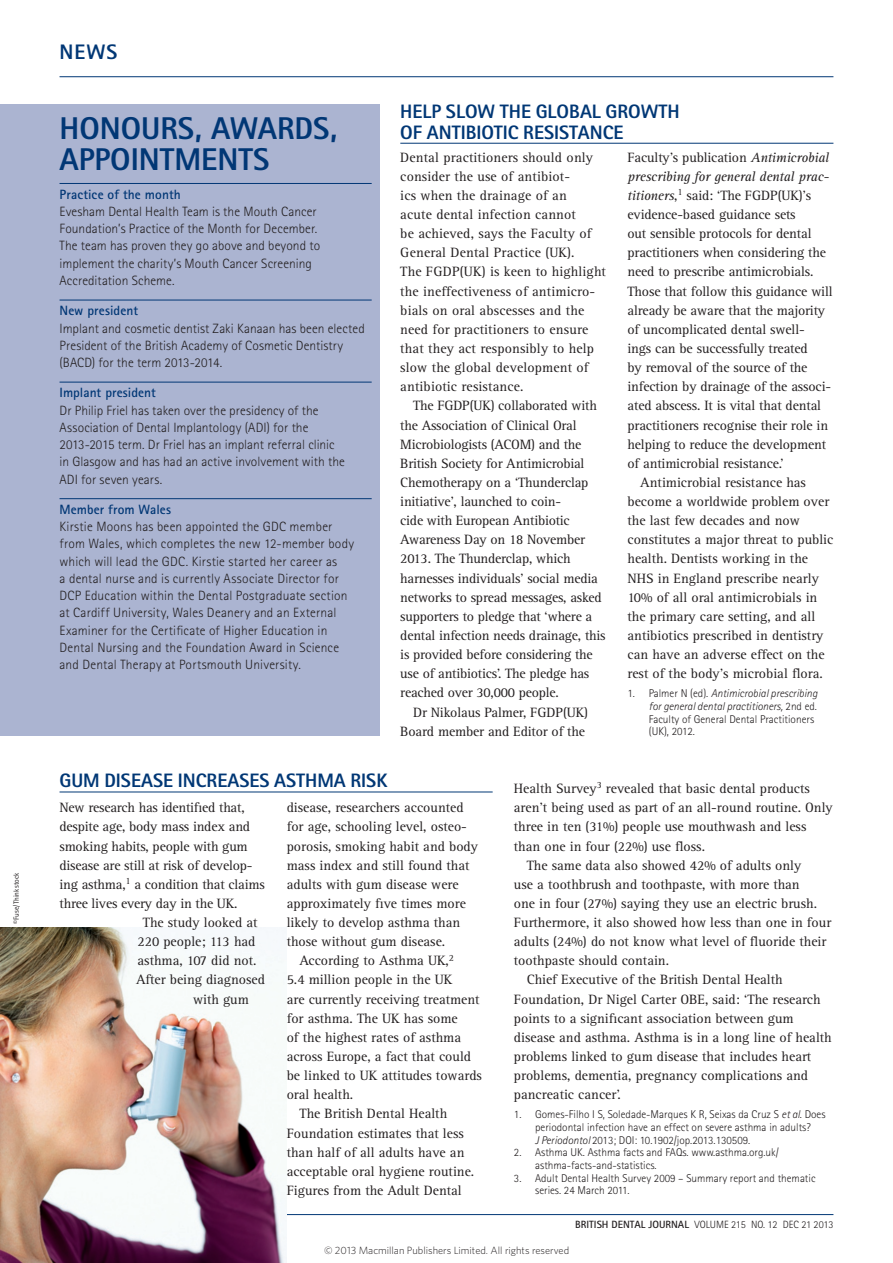
<style>
.page{position:relative;width:893px;height:1263px;background:#fff}
.page>*{position:absolute;margin:0;border:0;box-sizing:border-box;transform-origin:0 0}
.t1{font:800 31.5px "Rotis Sans Serif Std";color:#013775}
.t2{font:800 21px "Rotis Sans Serif Std";color:#013775}
.News_headline{font:800 19.5px "Rotis Sans Serif Std";color:#013775}
.body{font:13.95px/19.2px "Rotis Serif Std";color:#231f20}
.body_fullout{font:13.95px/19.2px "Rotis Serif Std";letter-spacing:.01em;color:#231f20}
.body_fullout-2{font:13.95px/19.2px "Rotis Serif Std";letter-spacing:-.015em;color:#231f20}
.Diary_body{font:300 13.5px/17.2px "Rotis Sans Serif Std";letter-spacing:.005em;color:#231f20}
.Diary_body-2{font:700 13.5px "Rotis Sans Serif Std";letter-spacing:.005em;color:#013775}
.references{font:300 11.25px/12.8px "Rotis Sans Serif Std";color:#231f20}
.t3{font:300 10.5px "Whitney";color:#231f20}
.t4{font:300 10.5px "Rotis Sans Serif Std";color:#231f20}
._03_Lpad_feature_bod{font:7.5px "Rotis Sans Serif Std";letter-spacing:.015em;color:#231f20}
.s1{font-style:italic}
.s2{font-weight:700}
</style>
<div class="page">
<hr style="left:60px;top:1214px;width:773px;height:1px;background:#013775">
<hr style="left:400px;top:143px;width:433px;height:1px;background:#013775">
<div style="left:0;top:104px;width:379px;height:632px;background:#abb4d1"></div>
<hr style="left:60px;top:183px;width:312px;height:1px;background:#013775">
<hr style="left:60px;top:300px;width:312px;height:1px;background:#013775">
<hr style="left:60px;top:382px;width:312px;height:1px;background:#013775">
<hr style="left:60px;top:498px;width:312px;height:1px;background:#013775">
<hr style="left:60px;top:792px;width:433px;height:1px;background:#013775">
<img style="left:0;top:927px;width:287px;height:336px">
<hr style="left:60px;top:76px;width:773px;height:1px;background:#013775">
<p class="_03_Lpad_feature_bod" style="left:12px;top:924px;width:53px;rotate:-90deg">©Fuse/Thinkstock</p>
<p class="t2" style="left:60px;top:39px;width:60px">NEWS</p>
<p class="News_headline" style="left:400px;top:99px;width:281px">HELP SLOW THE GLOBAL GROWTH</p>
<p class="t1" style="left:60px;top:108px;width:279px">HONOURS, AWARDS,</p>
<p class="News_headline" style="left:400px;top:120px;width:225px">OF ANTIBIOTIC RESISTANCE</p>
<p class="t1" style="left:60px;top:139px;width:212px">APPOINTMENTS</p>
<p class="Diary_body-2" style="left:60px;top:186px;width:123px">Practice of the month</p>
<p class="Diary_body" style="left:60px;top:203px;width:262px">Evesham Dental Health Team is the Mouth Cancer Foundation’s Practice of the Month for December.<br>The team has proven they go above and beyond to implement the charity’s Mouth Cancer Screening Accreditation Scheme.</p>
<p class="Diary_body-2" style="left:60px;top:302px;width:80px">New president</p>
<p class="Diary_body" style="left:60px;top:319px;width:307px">Implant and cosmetic dentist Zaki Kanaan has been elected<br>President of the British Academy of Cosmetic Dentistry (BACD) for the term 2013-2014.</p>
<p class="Diary_body-2" style="left:60px;top:384px;width:98px">Implant president</p>
<p class="Diary_body" style="left:60px;top:401px;width:287px">Dr Philip Friel has taken over the presidency of the Association of Dental Implantology (ADI) for the 2013-2015 term. Dr Friel has an implant referral clinic in Glasgow and has had an active involvement with the ADI for seven years.</p>
<p class="Diary_body-2" style="left:60px;top:501px;width:113px">Member from Wales</p>
<p class="Diary_body" style="left:60px;top:518px;width:296px">Kirstie Moons has been appointed the GDC member from Wales, which completes the new 12-member body which will lead the GDC. Kirstie started her career as<br>a dental nurse and is currently Associate Director for DCP Education within the Dental Postgraduate section at Cardiff University, Wales Deanery and an External Examiner for the Certificate of Higher Education in Dental Nursing and the Foundation Award in Science and Dental Therapy at Portsmouth University.</p>
<p class="body_fullout" style="left:400px;top:148px;width:207px">Dental practitioners should only consider the use of antibiot-<br>ics when the drainage of an<br>acute dental infection cannot<br>be achieved, says the Faculty of<br>General Dental Practice (UK).<br>The FGDP(UK) is keen to highlight the ineffectiveness of antimicro&shy;bials on oral abscesses and the need for practitioners to ensure that they act responsibly to help slow the global development of antibiotic resistance.</p>
<p class="body" style="left:400px;top:397px;width:207px;text-indent:13px">The FGDP(UK) collaborated with the Association of Clinical Oral Microbiologists (ACOM) and the British Society for Antimicrobial Chemotherapy on a ‘Thunderclap initiative’, launched to coin-<br>cide with European Antibiotic Awareness Day on 18 November 2013. The Thunderclap, which harnesses individuals’ social media networks to spread messages, asked supporters to pledge that ‘where a dental infection needs drainage, this is provided before considering the use of antibiotics’. The pledge has reached over 30,000 people.</p>
<p class="body" style="left:400px;top:703px;width:189px;text-align:right">Dr Nikolaus Palmer, FGDP(UK)<br>Board member and Editor of the</p>
<p class="body" style="left:627px;top:148px;width:207px">Faculty’s publication <span class="s1">Antimicrobial prescribing for general dental prac&shy;titioners</span>,<sup>1</sup> said: ‘The FGDP(UK)’s evidence-based guidance sets<br>out sensible protocols for dental practitioners when considering the need to prescribe antimicrobials.<br>Those that follow this guidance will already be aware that the majority of uncomplicated dental swell-<br>ings can be successfully treated<br>by removal of the source of the infection by drainage of the associ&shy;ated abscess. It is vital that dental practitioners recognise their role in helping to reduce the development of antimicrobial resistance.’</p>
<p class="body" style="left:627px;top:473px;width:207px;text-indent:13px">Antimicrobial resistance has become a worldwide problem over the last few decades and now constitutes a major threat to public health. Dentists working in the<br>NHS in England prescribe nearly<br>10% of all oral antimicrobials in the primary care setting, and all antibiotics prescribed in dentistry can have an adverse effect on the rest of the body’s microbial flora.</p>
<p class="references" style="left:649px;top:687px;width:170px;text-indent:-21px">1. Palmer N (ed). <span class="s1">Antimicrobial prescribing for general dental practitioners,</span> 2nd ed.<br>Faculty of General Dental Practitioners (UK), 2012.</p>
<p class="News_headline" style="left:60px;top:768px;width:329px">GUM DISEASE INCREASES ASTHMA RISK</p>
<p class="body_fullout-2" style="left:60px;top:798px;width:207px">New research has identified that, despite age, body mass index and smoking habits, people with gum disease are still at risk of develop&shy;ing asthma,<sup>1</sup> a condition that claims three lives every day in the UK.</p>
<p class="body" style="left:143px;top:913px;width:116px">The study looked at</p>
<p class="body" style="left:138px;top:932px;width:119px">220 people; 113 had</p>
<p class="body" style="left:138px;top:951px;width:120px">asthma, 107 did not.</p>
<p class="body" style="left:136px;top:971px;width:130px">After being diagnosed</p>
<p class="body" style="left:193px;top:990px;width:57px">with gum</p>
<p class="body" style="left:287px;top:798px;width:193px">disease, researchers accounted for age, schooling level, osteo&shy;porosis, smoking habit and body mass index and still found that adults with gum disease were approximately five times more likely to develop asthma than those without gum disease.</p>
<p class="body" style="left:287px;top:951px;width:197px;text-indent:13px">According to Asthma UK,<sup>2<br></sup>5.4 million people in the UK<br>are currently receiving treatment for asthma. The UK has some<br>of the highest rates of asthma across Europe, a fact that could be linked to UK attitudes towards oral health.</p>
<p class="body" style="left:287px;top:1104px;width:189px;text-indent:13px">The British Dental Health<br>Foundation estimates that less than half of all adults have an acceptable oral hygiene routine.<br>Figures from the Adult Dental</p>
<p class="body" style="left:514px;top:779px;width:320px">Health Survey<sup>3</sup> revealed that basic dental products aren’t being used as part of an all-round routine. Only three in ten (31%) people use mouthwash and less than one in four (22%) use floss.</p>
<p class="body" style="left:514px;top:856px;width:319px;text-indent:13px">The same data also showed 42% of adults only<br>use a toothbrush and toothpaste, with more than<br>one in four (27%) saying they use an electric brush.<br>Furthermore, it also showed how less than one in four adults (24%) do not know what level of fluoride their toothpaste should contain.</p>
<p class="body" style="left:514px;top:971px;width:319px;text-indent:13px">Chief Executive of the British Dental Health Foundation, Dr Nigel Carter OBE, said: ‘The research points to a significant association between gum disease and asthma. Asthma is in a long line of health problems linked to gum disease that includes heart problems, dementia, pregnancy complications and pancreatic cancer’.</p>
<p class="references" style="left:535px;top:1108px;width:292px;text-indent:-21px">1. Gomes-Filho I S, Soledade-Marques K R, Seixas da Cruz S <span class="s1">et al</span>. Does periodontal infection have an effect on severe asthma in adults?<br><span class="s1">J Periodontol</span> 2013; DOI: 10.1902/jop.2013.130509.</p>
<p class="references" style="left:535px;top:1146px;width:245px;text-indent:-21px">2. Asthma UK. Asthma facts and FAQs. www.asthma.org.uk/ asthma-facts-and-statistics.</p>
<p class="references" style="left:535px;top:1171px;width:282px;text-indent:-21px">3. Adult Dental Health Survey 2009 – Summary report and thematic series. 24 March 2011.</p>
<p class="t4" style="left:575px;top:1218px;width:260px"><span class="s2">BRITISH DENTAL JOURNAL</span> VOLUME 215 NO. 12 DEC 21 2013</p>
<p class="t3" style="left:324px;top:1243px;width:247px">© 2013 Macmillan Publishers Limited. All rights reserved</p>
</div>
